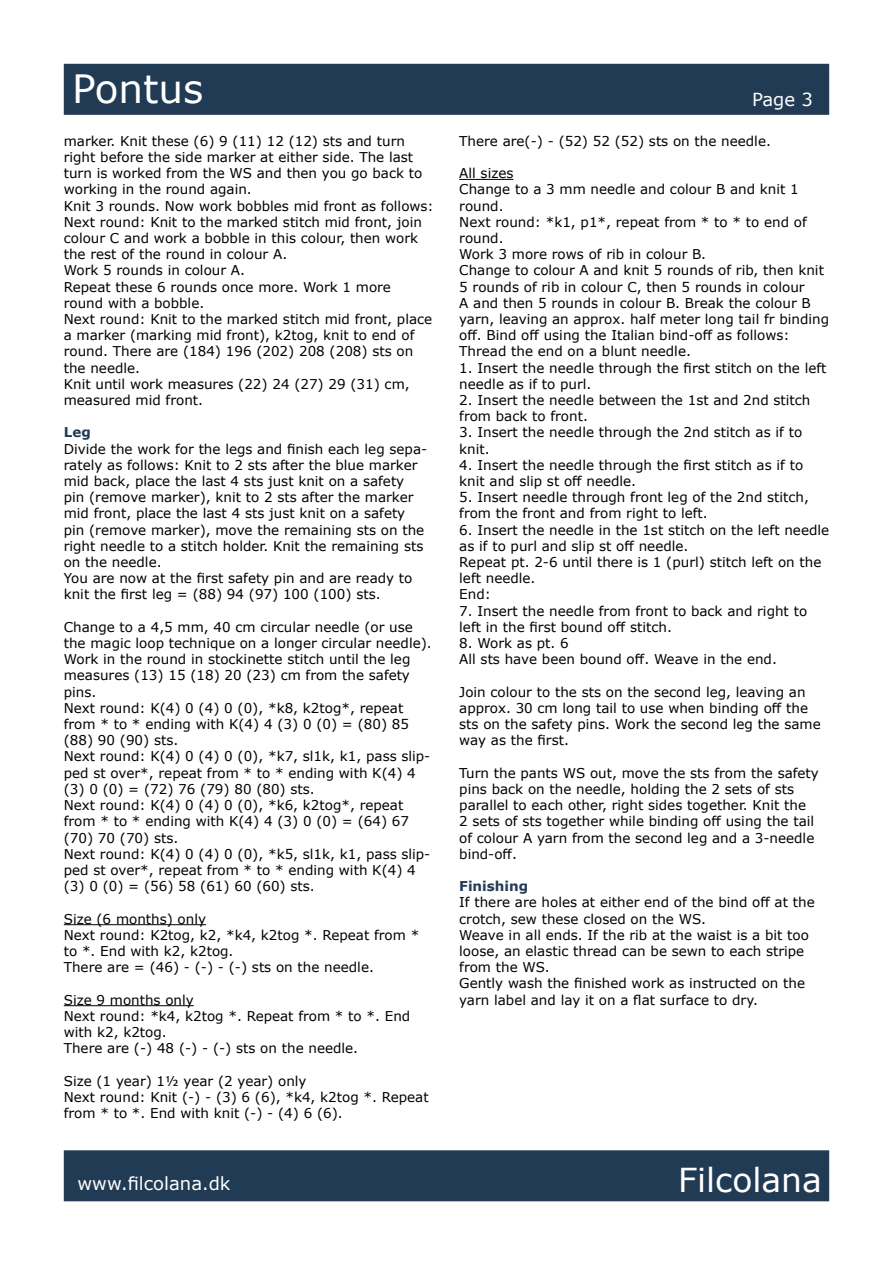
<style>
.page{position:relative;width:893px;height:1263px;background:#fff}
.page>*{position:absolute;margin:0;border:0;box-sizing:border-box;transform-origin:0 0}
.t1{font:39px "Verdana";color:#fff}
.t2{font:33px "Verdana";color:#fff}
.t3{font:18px "Verdana";color:#fff}
.t4{font:13.5px/16.2px "Verdana";color:#000}
.t5{font:700 13.5px "Verdana";color:#223b54}
</style>
<div class="page">
<div style="left:64px;top:64px;width:765px;height:51px;background:#223b54;border:2px solid #243c54"></div>
<div style="left:64px;top:1150px;width:765px;height:51px;background:#223b54;border:2px solid #243c54"></div>
<hr style="left:64px;top:924px;width:142px;height:1px;background:#000">
<hr style="left:64px;top:1005px;width:130px;height:1px;background:#000">
<hr style="left:459px;top:179px;width:54px;height:1px;background:#000">
<h1 class="t1" style="left:72px;top:62px;width:133px">Pontus</h1>
<p class="t4" style="left:64px;top:133px;width:371px">marker. Knit these (6) 9 (11) 12 (12) sts and turn right before the side marker at either side. The last turn is worked from the WS and then you go back to working in the round again.<br>Knit 3 rounds. Now work bobbles mid front as follows:<br>Next round: Knit to the marked stitch mid front, join colour C and work a bobble in this colour, then work the rest of the round in colour A.<br>Work 5 rounds in colour A.<br>Repeat these 6 rounds once more. Work 1 more round with a bobble.<br>Next round: Knit to the marked stitch mid front, place a marker (marking mid front), k2tog, knit to end of round. There are (184) 196 (202) 208 (208) sts on the needle.<br>Knit until work measures (22) 24 (27) 29 (31) cm, measured mid front.</p>
<p class="t5" style="left:64px;top:423px;width:28px">Leg</p>
<p class="t4" style="left:64px;top:440px;width:365px">Divide the work for the legs and finish each leg sepa&shy;rately as follows: Knit to 2 sts after the blue marker mid back, place the last 4 sts just knit on a safety pin (remove marker), knit to 2 sts after the marker mid front, place the last 4 sts just knit on a safety pin (remove marker), move the remaining sts on the right needle to a stitch holder. Knit the remaining sts on the needle.<br>You are now at the first safety pin and are ready to knit the first leg = (88) 94 (97) 100 (100) sts.</p>
<p class="t4" style="left:64px;top:619px;width:370px">Change to a 4,5 mm, 40 cm circular needle (or use the magic loop technique on a longer circular needle).<br>Work in the round in stockinette stitch until the leg measures (13) 15 (18) 20 (23) cm from the safety pins.<br>Next round: K(4) 0 (4) 0 (0), *k8, k2tog*, repeat from * to * ending with K(4) 4 (3) 0 (0) = (80) 85 (88) 90 (90) sts.<br>Next round: K(4) 0 (4) 0 (0), *k7, sl1k, k1, pass slip&shy;ped st over*, repeat from * to * ending with K(4) 4 (3) 0 (0) = (72) 76 (79) 80 (80) sts.<br>Next round: K(4) 0 (4) 0 (0), *k6, k2tog*, repeat from * to * ending with K(4) 4 (3) 0 (0) = (64) 67 (70) 70 (70) sts.<br>Next round: K(4) 0 (4) 0 (0), *k5, sl1k, k1, pass slip&shy;ped st over*, repeat from * to * ending with K(4) 4 (3) 0 (0) = (56) 58 (61) 60 (60) sts.</p>
<p class="t4" style="left:64px;top:910px;width:357px">Size (6 months) only<br>Next round: K2tog, k2, *k4, k2tog *. Repeat from * to *. End with k2, k2tog.<br>There are = (46) - (-) - (-) sts on the needle.</p>
<p class="t4" style="left:64px;top:991px;width:348px">Size 9 months only<br>Next round: *k4, k2tog *. Repeat from * to *. End with k2, k2tog.<br>There are (-) 48 (-) - (-) sts on the needle.</p>
<p class="t4" style="left:64px;top:1072px;width:366px">Size (1 year) 1½ year (2 year) only<br>Next round: Knit (-) - (3) 6 (6), *k4, k2tog *. Repeat from * to *. End with knit (-) - (4) 6 (6).</p>
<h3 class="t3" style="left:752px;top:87px;width:62px">Page 3</h3>
<p class="t4" style="left:459px;top:133px;width:313px">There are(-) - (52) 52 (52) sts on the needle.</p>
<p class="t4" style="left:459px;top:165px;width:371px">All sizes<br>Change to a 3 mm needle and colour B and knit 1 round.<br>Next round: *k1, p1*, repeat from * to * to end of round.<br>Work 3 more rows of rib in colour B.<br>Change to colour A and knit 5 rounds of rib, then knit 5 rounds of rib in colour C, then 5 rounds in colour<br>A and then 5 rounds in colour B. Break the colour B yarn, leaving an approx. half meter long tail fr binding off. Bind off using the Italian bind-off as follows:<br>Thread the end on a blunt needle.</p>
<p class="t4" style="left:459px;top:359px;width:369px">1. Insert the needle through the first stitch on the left needle as if to purl.</p>
<p class="t4" style="left:459px;top:392px;width:353px">2. Insert the needle between the 1st and 2nd stitch from back to front.</p>
<p class="t4" style="left:459px;top:424px;width:344px">3. Insert the needle through the 2nd stitch as if to knit.</p>
<p class="t4" style="left:459px;top:457px;width:345px">4. Insert the needle through the first stitch as if to knit and slip st off needle.</p>
<p class="t4" style="left:459px;top:489px;width:351px">5. Insert needle through front leg of the 2nd stitch, from the front and from right to left.</p>
<p class="t4" style="left:459px;top:521px;width:371px">6. Insert the needle in the 1st stitch on the left needle as if to purl and slip st off needle.<br>Repeat pt. 2-6 until there is 1 (purl) stitch left on the left needle.<br>End:</p>
<p class="t4" style="left:459px;top:602px;width:349px">7. Insert the needle from front to back and right to left in the first bound off stitch.</p>
<p class="t4" style="left:459px;top:635px;width:319px">8. Work as pt. 6<br>All sts have been bound off. Weave in the end.</p>
<p class="t4" style="left:459px;top:683px;width:363px">Join colour to the sts on the second leg, leaving an approx. 30 cm long tail to use when binding off the sts on the safety pins. Work the second leg the same way as the first.</p>
<p class="t4" style="left:459px;top:764px;width:361px">Turn the pants WS out, move the sts from the safety pins back on the needle, holding the 2 sets of sts parallel to each other, right sides together. Knit the<br>2 sets of sts together while binding off using the tail of colour A yarn from the second leg and a 3-needle bind-off.</p>
<p class="t5" style="left:459px;top:877px;width:70px">Finishing</p>
<p class="t4" style="left:459px;top:894px;width:357px">If there are holes at either end of the bind off at the crotch, sew these closed on the WS.<br>Weave in all ends. If the rib at the waist is a bit too loose, an elastic thread can be sewn to each stripe from the WS.<br>Gently wash the finished work as instructed on the yarn label and lay it on a flat surface to dry.</p>
<h3 class="t3" style="left:78px;top:1171px;width:154px">www.filcolana.dk</h3>
<h2 class="t2" style="left:678px;top:1157px;width:145px">Filcolana</h2>
</div>
